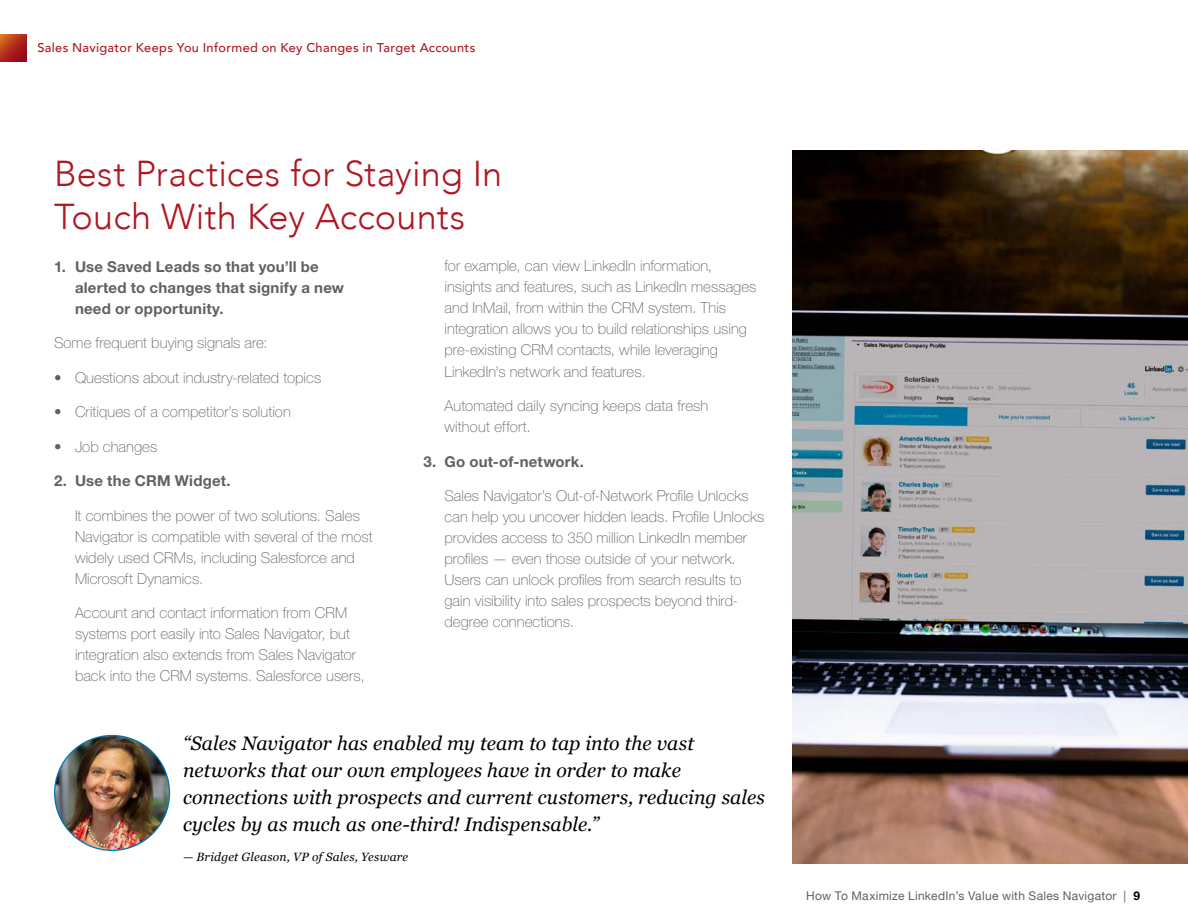
<style>
.page{position:relative;width:1188px;height:918px;background:#fff}
.page>*{position:absolute;margin:0;border:0;box-sizing:border-box;transform-origin:0 0}
.t1{font:300 36px/43.5px "Avenir";letter-spacing:.005em;color:#ae1822}
.t2{font:italic 19.5px/27px "Georgia";color:#000}
.t3{font:100 15px/21px "Helvetica Neue LT Std";letter-spacing:.005em;color:#5f6163}
.t4{font:700 15px/21px "Helvetica Neue LT Std";letter-spacing:.015em;color:#5f6163}
.t5{font:500 12.75px "Avenir";letter-spacing:.025em;color:#ae1822}
.t6{font:12px "Helvetica Neue";letter-spacing:.025em;color:#5f6163}
.t7{font:italic 12px "Georgia";letter-spacing:.02em;color:#000}
.s1{font-weight:700;color:#000}
</style>
<div class="page">
<img style="left:55px;top:736px;width:114px;height:114px;border-radius:57px">
<svg style="left:0;top:34px;width:27px;height:28px"></svg>
<img style="left:792px;top:150px;width:396px;height:714px">
<p class="t5" style="left:38px;top:36px;width:439px">Sales Navigator Keeps You Informed on Key Changes in Target Accounts</p>
<h1 class="t1" style="left:54px;top:152px;width:450px">Best Practices for Staying In<br>Touch With Key Accounts</h1>
<p class="t4" style="left:75px;top:255px;width:271px;text-indent:-21px">1. Use Saved Leads so that you’ll be alerted to changes that signify a new need or opportunity.</p>
<p class="t3" style="left:54px;top:332px;width:215px">Some frequent buying signals are:</p>
<p class="t3" style="left:54px;top:367px;width:269px">• Questions about industry-related topics</p>
<p class="t3" style="left:54px;top:401px;width:238px">• Critiques of a competitor’s solution</p>
<p class="t3" style="left:54px;top:436px;width:105px">• Job changes</p>
<p class="t4" style="left:54px;top:470px;width:178px">2. Use the CRM Widget.</p>
<p class="t3" style="left:75px;top:505px;width:299px">It combines the power of two solutions. Sales Navigator is compatible with several of the most widely used CRMs, including Salesforce and Microsoft Dynamics.</p>
<p class="t3" style="left:75px;top:602px;width:291px">Account and contact information from CRM systems port easily into Sales Navigator, but integration also extends from Sales Navigator back into the CRM systems. Salesforce users,</p>
<p class="t3" style="left:444px;top:256px;width:313px">for example, can view LinkedIn information, insights and features, such as LinkedIn messages and InMail, from within the CRM system. This integration allows you to build relationships using pre-existing CRM contacts, while leveraging LinkedIn’s network and features.</p>
<p class="t3" style="left:444px;top:395px;width:265px">Automated daily syncing keeps data fresh without effort.</p>
<p class="t4" style="left:423px;top:450px;width:162px">3. Go out-of-network.</p>
<p class="t3" style="left:444px;top:485px;width:321px">Sales Navigator’s Out-of-Network Profile Unlocks can help you uncover hidden leads. Profile Unlocks provides access to 350 million LinkedIn member profiles — even those outside of your network.<br>Users can unlock profiles from search results to gain visibility into sales prospects beyond third&shy;degree connections.</p>
<h2 class="t2" style="left:183px;top:729px;width:584px">“Sales Navigator has enabled my team to tap into the vast networks that our own employees have in order to make connections with prospects and current customers, reducing sales cycles by as much as one-third! Indispensable.”</h2>
<p class="t7" style="left:183px;top:848px;width:227px">— Bridget Gleason, VP of Sales, Yesware</p>
<p class="t6" style="left:806px;top:887px;width:335px">How To Maximize LinkedIn’s Value with Sales Navigator | <span class="s1">9</span></p>
</div>
